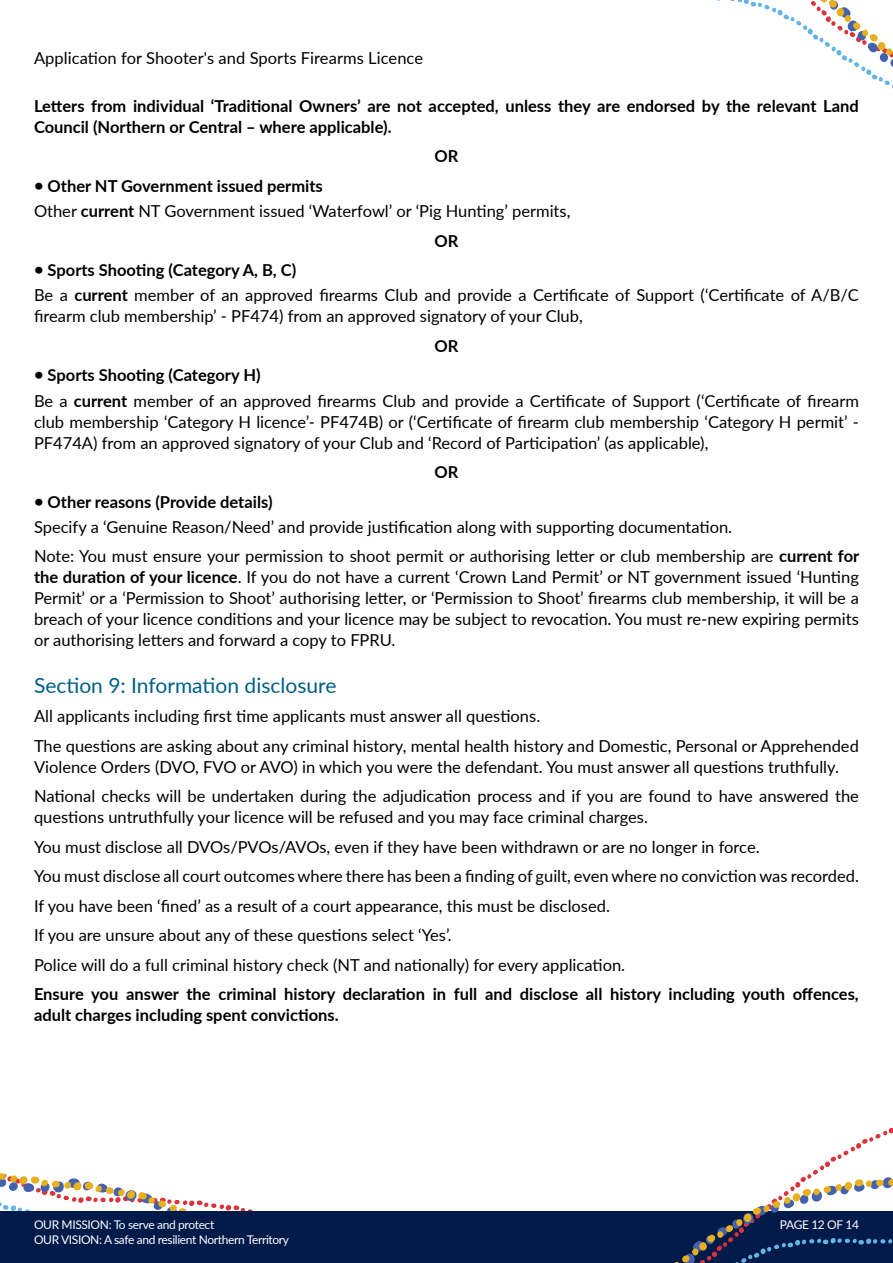
<style>
.page{position:relative;width:893px;height:1263px;background:#fff}
.page>*{position:absolute;margin:0;border:0;box-sizing:border-box;transform-origin:0 0}
.t1{font:21px "Lato";color:#005e87}
.t2{font:16.5px/29.5px "Lato";color:#000}
.t3{font:700 16.5px/21px "Lato";color:#000}
.t4{font:12px "Lato";letter-spacing:-.03em;color:#fff}
.s1{font-weight:700}
</style>
<div class="page">
<div style="left:0;top:1211px;width:893px;height:52px;background:#001a49"></div>
<svg style="left:0;top:1173px;width:253px;height:38px"></svg>
<svg style="left:716px;top:0;width:177px;height:89px"></svg>
<svg style="left:674px;top:1127px;width:219px;height:136px"></svg>
<p class="t2" style="left:34px;top:43px;width:391px">Application for Shooter's and Sports Firearms Licence</p>
<p class="t3" style="left:34px;top:95px;width:826px">Letters from individual ‘Traditional Owners’ are not accepted, unless they are endorsed by the relevant Land<br>Council (Northern or Central – where applicable).</p>
<p class="t3" style="left:434px;top:145px;width:25px">OR</p>
<p class="t2" style="left:34px;top:173px;width:538px;line-height:25.2px;text-indent:14px"><span class="s1">Other NT Government issued permits<br></span>Other <span class="s1">current</span> NT Government issued ‘Waterfowl’ or ‘Pig Hunting’ permits,</p>
<p class="t3" style="left:434px;top:229px;width:25px">OR</p>
<p class="t2" style="left:34px;top:257px;width:826px;line-height:25.2px;text-indent:14px"><span class="s1">Sports Shooting (Category A, B, C)<br></span>Be a <span class="s1">current</span> member of an approved firearms Club and provide a Certificate of Support (‘Certificate of A/B/C</p>
<p class="t2" style="left:34px;top:301px;width:550px">firearm club membership’ - PF474) from an approved signatory of your Club,</p>
<p class="t3" style="left:434px;top:335px;width:25px">OR</p>
<p class="t2" style="left:34px;top:362px;width:826px;line-height:25.2px;text-indent:14px"><span class="s1">Sports Shooting (Category H)<br></span>Be a <span class="s1">current</span> member of an approved firearms Club and provide a Certificate of Support (‘Certificate of firearm</p>
<p class="t2" style="left:34px;top:410px;width:826px;line-height:21px">club membership ‘Category H licence’- PF474B) or (‘Certificate of firearm club membership ‘Category H permit’ -<br>PF474A) from an approved signatory of your Club and ‘Record of Participation’ (as applicable),</p>
<p class="t3" style="left:434px;top:461px;width:25px">OR</p>
<p class="t3" style="left:48px;top:490px;width:226px">Other reasons (Provide details)</p>
<p class="t2" style="left:34px;top:511px;width:827px">Specify a ‘Genuine Reason/Need’ and provide justification along with supporting documentation.<br>Note: You must ensure your permission to shoot permit or authorising letter or club membership are <span class="s1">current for</span></p>
<p class="t2" style="left:34px;top:566px;width:826px;line-height:21px;text-align:justify"><span class="s1">the duration of your licence</span>. If you do not have a current ‘Crown Land Permit’ or NT government issued ‘Hunting Permit’ or a ‘Permission to Shoot’ authorising letter, or ‘Permission to Shoot’ firearms club membership, it will be a breach of your licence conditions and your licence may be subject to revocation. You must re-new expiring permits or authorising letters and forward a copy to FPRU.</p>
<p class="t1" style="left:34px;top:670px;width:304px">Section 9: Information disclosure</p>
<p class="t2" style="left:34px;top:701px;width:826px">All applicants including first time applicants must answer all questions.<br>The questions are asking about any criminal history, mental health history and Domestic, Personal or Apprehended</p>
<p class="t2" style="left:34px;top:751px;width:826px">Violence Orders (DVO, FVO or AVO) in which you were the defendant. You must answer all questions truthfully.<br>National checks will be undertaken during the adjudication process and if you are found to have answered the</p>
<p class="t2" style="left:34px;top:802px;width:826px">questions untruthfully your licence will be refused and you may face criminal charges.<br>You must disclose all DVOs/PVOs/AVOs, even if they have been withdrawn or are no longer in force.<br>You must disclose all court outcomes where there has been a finding of guilt, even where no conviction was recorded.<br>If you have been ‘fined’ as a result of a court appearance, this must be disclosed.<br>If you are unsure about any of these questions select ‘Yes’.<br>Police will do a full criminal history check (NT and nationally) for every application.</p>
<p class="t3" style="left:34px;top:983px;width:826px">Ensure you answer the criminal history declaration in full and disclose all history including youth offences, adult charges including spent convictions.</p>
<p class="t4" style="left:34px;top:1216px;width:182px">OUR MISSION: To serve and protect</p>
<p class="t4" style="left:780px;top:1216px;width:81px">PAGE 12 OF 14</p>
<p class="t4" style="left:34px;top:1231px;width:257px">OUR VISION: A safe and resilient Northern Territory</p>
</div>
